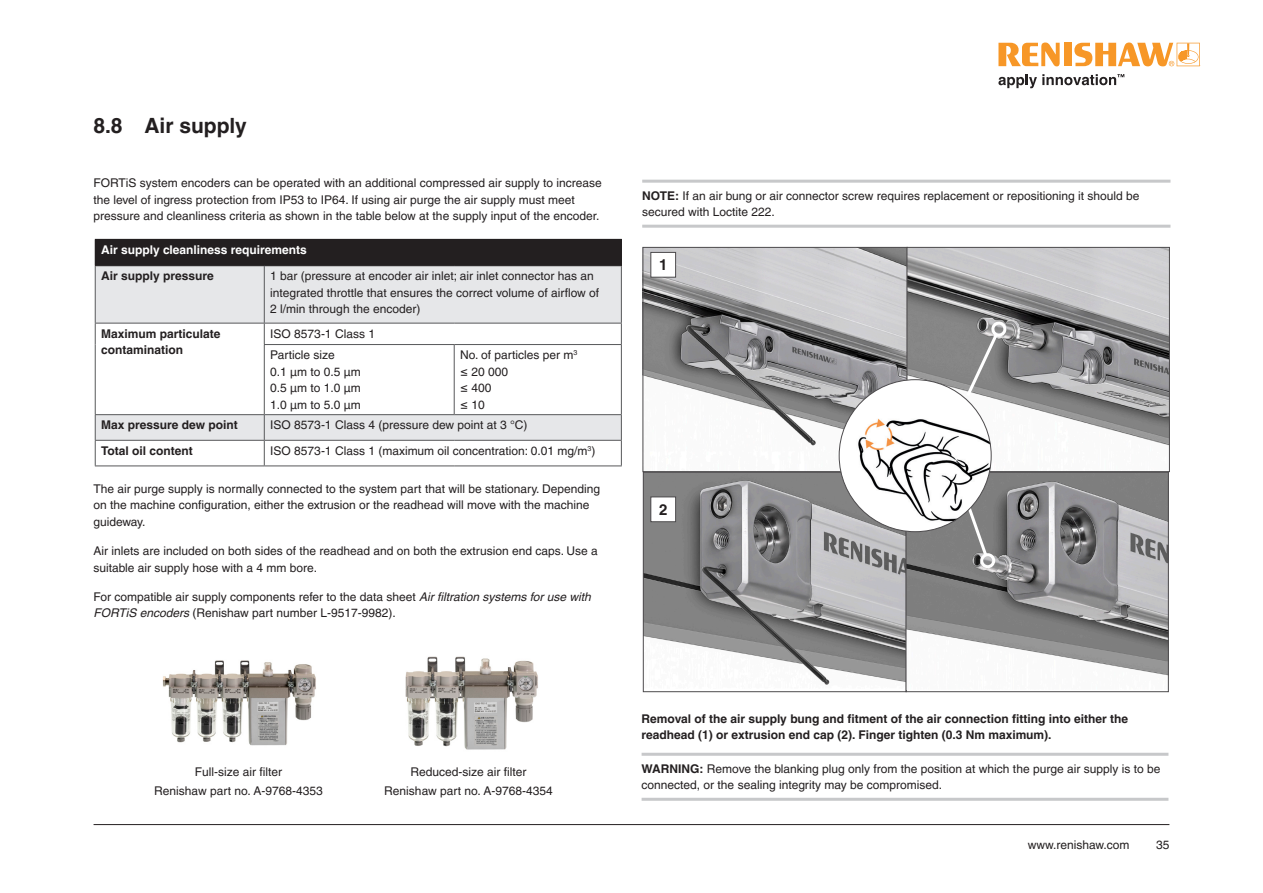
<style>
.page{position:relative;width:1263px;height:893px;background:#fff}
.page>*{position:absolute;margin:0;border:0;box-sizing:border-box;transform-origin:0 0}
.t1{font:700 21px "Helvetica LT Pro";color:#231f20}
._10pt_Body_Text_Bold_for_images{font:700 15px "Helvetica LT Pro";color:#231f20}
._8pt_Body_Text{font:12px/16.5px "Helvetica LT Pro";color:#231f20}
._8pt_Table_body_left_aligned{font:12px/16.5px "Helvetica LT Pro";color:#231f20}
._8pt_Note{font:12px/16.5px "Helvetica LT Pro";color:#231f20}
.Figure_title{font:700 12px/16.5px "Helvetica LT Pro";color:#231f20}
._8pt_Annotation_Centre{font:12px "Helvetica LT Pro";color:#231f20}
._8pt_Column_1_bold_text{font:700 12px/16.5px "Helvetica LT Pro";color:#231f20}
._8pt_Inside_Table_header_left_aligned{font:700 12px "Helvetica LT Pro";color:#fff}
.s1{font-style:italic}
.s2{font-weight:700}
</style>
<div class="page">
<svg style="left:998px;top:43px;width:62px;height:23px"></svg>
<div style="left:1064px;top:43px;width:8px;height:23px;background:#f79727"></div>
<svg style="left:1074px;top:43px;width:126px;height:23px"></svg>
<svg style="left:998px;top:74px;width:126px;height:14px"></svg>
<hr style="left:94px;top:824px;width:1075px;height:1px;background:#231f20">
<img style="left:644px;top:249px;width:524px;height:436px">
<div style="left:642px;top:247px;width:266px;height:225px;border:1px solid #4d4b4d"></div>
<div style="left:643px;top:472px;width:264px;height:220px;border:1px solid #4d4b4d"></div>
<div style="left:907px;top:247px;width:263px;height:225px;border:1px solid #4d4b4d"></div>
<div style="left:906px;top:472px;width:263px;height:220px;border:1px solid #4d4b4d"></div>
<svg style="left:964px;top:319px;width:45px;height:80px;background:#929292"></svg>
<svg style="left:953px;top:475px;width:36px;height:84px;background:#878787"></svg>
<div style="left:980px;top:553px;width:15px;height:15px;border:3px solid #fff;border-radius:50%"></div>
<img style="left:839px;top:380px;width:152px;height:152px;border-radius:76px">
<div style="left:651px;top:252px;width:25px;height:25px;background:#fff"></div>
<div style="left:650px;top:252px;width:26px;height:26px;border:1px solid #4d4b4d"></div>
<div style="left:651px;top:497px;width:25px;height:25px;background:#fff"></div>
<div style="left:650px;top:497px;width:26px;height:25px;border:1px solid #4d4b4d"></div>
<hr style="left:642px;top:180px;width:528px;height:3px;background:#c7c8ca">
<hr style="left:642px;top:225px;width:528px;height:3px;background:#c7c8ca">
<div style="left:95px;top:239px;width:526px;height:27px;background:#231f20"></div>
<svg style="left:96px;top:266px;width:525px;height:174px"></svg>
<hr style="left:454px;top:239px;width:168px;height:1px;background:#231f20">
<svg style="left:621px;top:240px;width:1px;height:25px"></svg>
<hr style="left:454px;top:265px;width:168px;height:1px;background:#231f20">
<hr style="left:95px;top:266px;width:1px;height:57px;background:#57585a">
<hr style="left:264px;top:266px;width:1px;height:57px;background:#57585a">
<hr style="left:621px;top:266px;width:1px;height:57px;background:#57585a">
<hr style="left:95px;top:323px;width:169px;height:1px;background:#57585a">
<svg style="left:95px;top:323px;width:1px;height:22px"></svg>
<hr style="left:264px;top:323px;width:190px;height:1px;background:#57585a">
<svg style="left:264px;top:323px;width:1px;height:21px"></svg>
<hr style="left:454px;top:323px;width:168px;height:1px;background:#57585a">
<svg style="left:621px;top:323px;width:1px;height:21px"></svg>
<hr style="left:95px;top:345px;width:1px;height:69px;background:#57585a">
<hr style="left:264px;top:344px;width:190px;height:1px;background:#57585a">
<hr style="left:264px;top:345px;width:1px;height:69px;background:#57585a">
<hr style="left:454px;top:344px;width:168px;height:1px;background:#57585a">
<hr style="left:454px;top:345px;width:1px;height:69px;background:#57585a">
<hr style="left:621px;top:345px;width:1px;height:69px;background:#57585a">
<hr style="left:95px;top:414px;width:169px;height:1px;background:#57585a">
<hr style="left:264px;top:414px;width:190px;height:1px;background:#57585a">
<hr style="left:454px;top:414px;width:168px;height:1px;background:#57585a">
<hr style="left:95px;top:440px;width:169px;height:1px;background:#57585a">
<svg style="left:95px;top:415px;width:1px;height:51px"></svg>
<hr style="left:264px;top:440px;width:190px;height:1px;background:#57585a">
<svg style="left:264px;top:415px;width:1px;height:51px"></svg>
<hr style="left:454px;top:440px;width:168px;height:1px;background:#57585a">
<svg style="left:621px;top:415px;width:1px;height:51px"></svg>
<hr style="left:95px;top:466px;width:169px;height:1px;background:#57585a">
<hr style="left:264px;top:466px;width:190px;height:1px;background:#57585a">
<hr style="left:454px;top:466px;width:168px;height:1px;background:#57585a">
<img style="left:162px;top:660px;width:154px;height:86px">
<img style="left:405px;top:656px;width:133px;height:94px">
<hr style="left:642px;top:753px;width:526px;height:3px;background:#c7c8ca">
<hr style="left:642px;top:798px;width:526px;height:3px;background:#c7c8ca">
<p class="t1" style="left:93px;top:112px;width:155px">8.8 Air supply</p>
<p class="_8pt_Body_Text" style="left:93px;top:175px;width:510px">FORTiS system encoders can be operated with an additional compressed air supply to increase the level of ingress protection from IP53 to IP64. If using air purge the air supply must meet pressure and cleanliness criteria as shown in the table below at the supply input of the encoder.</p>
<p class="_8pt_Inside_Table_header_left_aligned" style="left:101px;top:242px;width:207px">Air supply cleanliness requirements</p>
<p class="_8pt_Column_1_bold_text" style="left:101px;top:268px;width:114px">Air supply pressure</p>
<p class="_8pt_Table_body_left_aligned" style="left:270px;top:268px;width:330px">1 bar (pressure at encoder air inlet; air inlet connector has an integrated throttle that ensures the correct volume of airflow of<br>2 l/min through the encoder)</p>
<p class="_8pt_Column_1_bold_text" style="left:101px;top:325px;width:121px">Maximum particulate contamination</p>
<p class="_8pt_Table_body_left_aligned" style="left:270px;top:325px;width:106px">ISO 8573-1 Class 1</p>
<p class="_8pt_Table_body_left_aligned" style="left:270px;top:347px;width:66px">Particle size</p>
<p class="_8pt_Table_body_left_aligned" style="left:270px;top:363px;width:92px">0.1 μm to 0.5 μm</p>
<p class="_8pt_Table_body_left_aligned" style="left:270px;top:380px;width:92px">0.5 μm to 1.0 μm</p>
<p class="_8pt_Table_body_left_aligned" style="left:270px;top:396px;width:92px">1.0 μm to 5.0 μm</p>
<p class="_8pt_Table_body_left_aligned" style="left:460px;top:347px;width:119px">No. of particles per m<sup>3</sup></p>
<p class="_8pt_Table_body_left_aligned" style="left:460px;top:363px;width:50px">≤ 20 000</p>
<p class="_8pt_Table_body_left_aligned" style="left:460px;top:380px;width:33px">≤ 400</p>
<p class="_8pt_Table_body_left_aligned" style="left:460px;top:396px;width:26px">≤ 10</p>
<p class="_8pt_Column_1_bold_text" style="left:101px;top:417px;width:138px">Max pressure dew point</p>
<p class="_8pt_Table_body_left_aligned" style="left:270px;top:417px;width:259px">ISO 8573-1 Class 4 (pressure dew point at 3 °C)</p>
<p class="_8pt_Column_1_bold_text" style="left:101px;top:442px;width:93px">Total oil content</p>
<p class="_8pt_Table_body_left_aligned" style="left:270px;top:442px;width:327px">ISO 8573-1 Class 1 (maximum oil concentration: 0.01 mg/m<sup>3</sup>)</p>
<p class="_8pt_Body_Text" style="left:93px;top:480px;width:508px">The air purge supply is normally connected to the system part that will be stationary. Depending on the machine configuration, either the extrusion or the readhead will move with the machine guideway.</p>
<p class="_8pt_Body_Text" style="left:93px;top:543px;width:506px">Air inlets are included on both sides of the readhead and on both the extrusion end caps. Use a suitable air supply hose with a 4 mm bore.</p>
<p class="_8pt_Body_Text" style="left:93px;top:588px;width:499px">For compatible air supply components refer to the data sheet <span class="s1">Air filtration systems for use with<br>FORTiS encoders</span> (Renishaw part number L-9517-9982).</p>
<p class="_8pt_Annotation_Centre" style="left:195px;top:765px;width:89px">Full-size air filter</p>
<p class="_8pt_Annotation_Centre" style="left:154px;top:784px;width:170px">Renishaw part no. A-9768-4353</p>
<p class="_8pt_Annotation_Centre" style="left:411px;top:765px;width:117px">Reduced-size air filter</p>
<p class="_8pt_Annotation_Centre" style="left:384px;top:784px;width:170px">Renishaw part no. A-9768-4354</p>
<p class="_8pt_Note" style="left:642px;top:187px;width:499px"><span class="s2">NOTE:</span> If an air bung or air connector screw requires replacement or repositioning it should be secured with Loctite 222.</p>
<p class="_10pt_Body_Text_Bold_for_images" style="left:659px;top:256px;width:10px">1</p>
<p class="_10pt_Body_Text_Bold_for_images" style="left:659px;top:500px;width:10px">2</p>
<p class="Figure_title" style="left:642px;top:710px;width:488px">Removal of the air supply bung and fitment of the air connection fitting into either the readhead (1) or extrusion end cap (2). Finger tighten (0.3 Nm maximum).</p>
<p class="_8pt_Note" style="left:642px;top:760px;width:520px"><span class="s2">WARNING:</span> Remove the blanking plug only from the position at which the purge air supply is to be connected, or the sealing integrity may be compromised.</p>
<p class="_8pt_Body_Text" style="left:1028px;top:837px;width:103px">www.renishaw.com</p>
<p class="_8pt_Body_Text" style="left:1156px;top:837px;width:15px">35</p>
</div>
